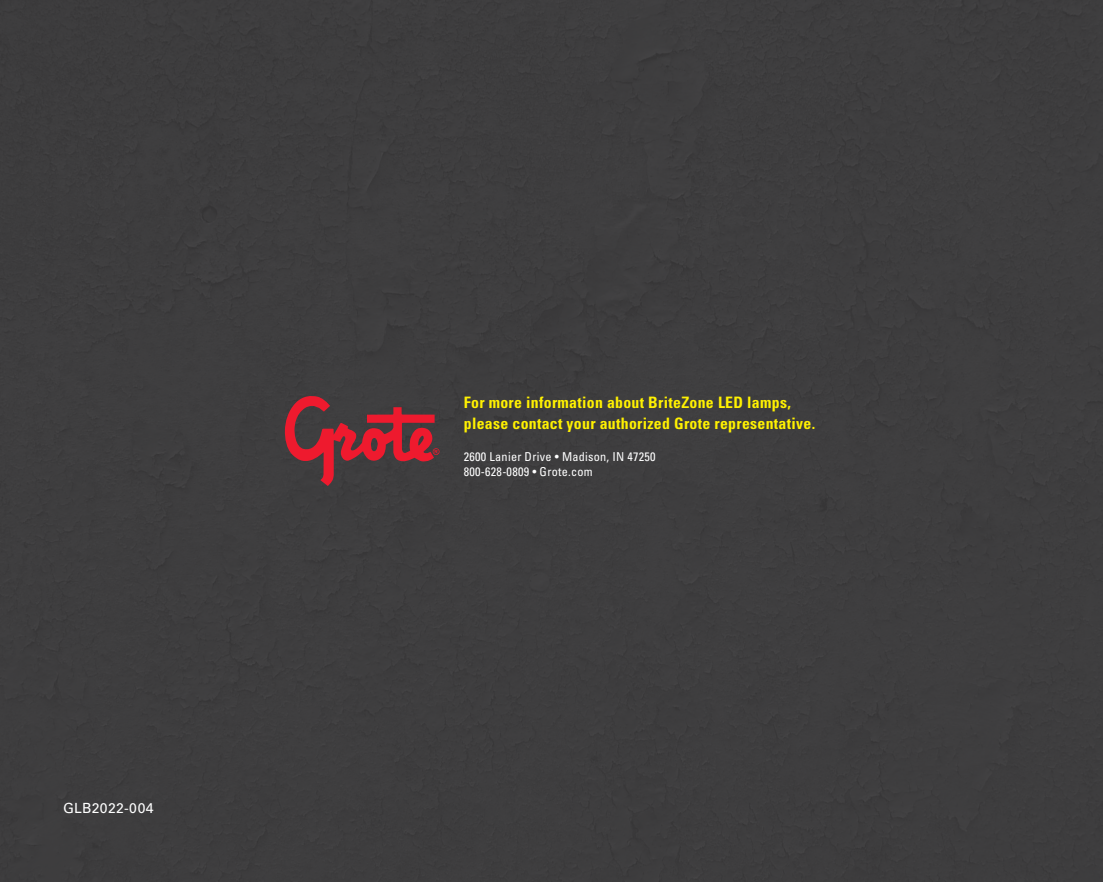
<style>
.page{position:relative;width:1103px;height:882px;background:#fff}
.page>*{position:absolute;margin:0;border:0;box-sizing:border-box;transform-origin:0 0}
.t1{font:700 condensed 15.75px/21px "Univers LT Std";letter-spacing:.02em;color:#fff101}
.t2{font:14px "Univers LT Std";letter-spacing:.02em;color:#fff}
.t3{font:condensed 12.25px/14.7px "Univers LT Std";letter-spacing:.02em;color:#fff}
</style>
<div class="page">
<div style="left:0;top:0;width:1102px;height:882px;background:#3e3d3e"></div>
<svg style="left:285px;top:396px;width:154px;height:90px"></svg>
<p class="t2" style="left:63px;top:800px;width:92px">GLB2022-004</p>
<p class="t1" style="left:464px;top:392px;width:353px">For more information about BriteZone LED lamps, please contact your authorized Grote representative.</p>
<p class="t3" style="left:464px;top:449px;width:193px">2600 Lanier Drive • Madison, IN 47250<br>800-628-0809 • Grote.com</p>
</div>
